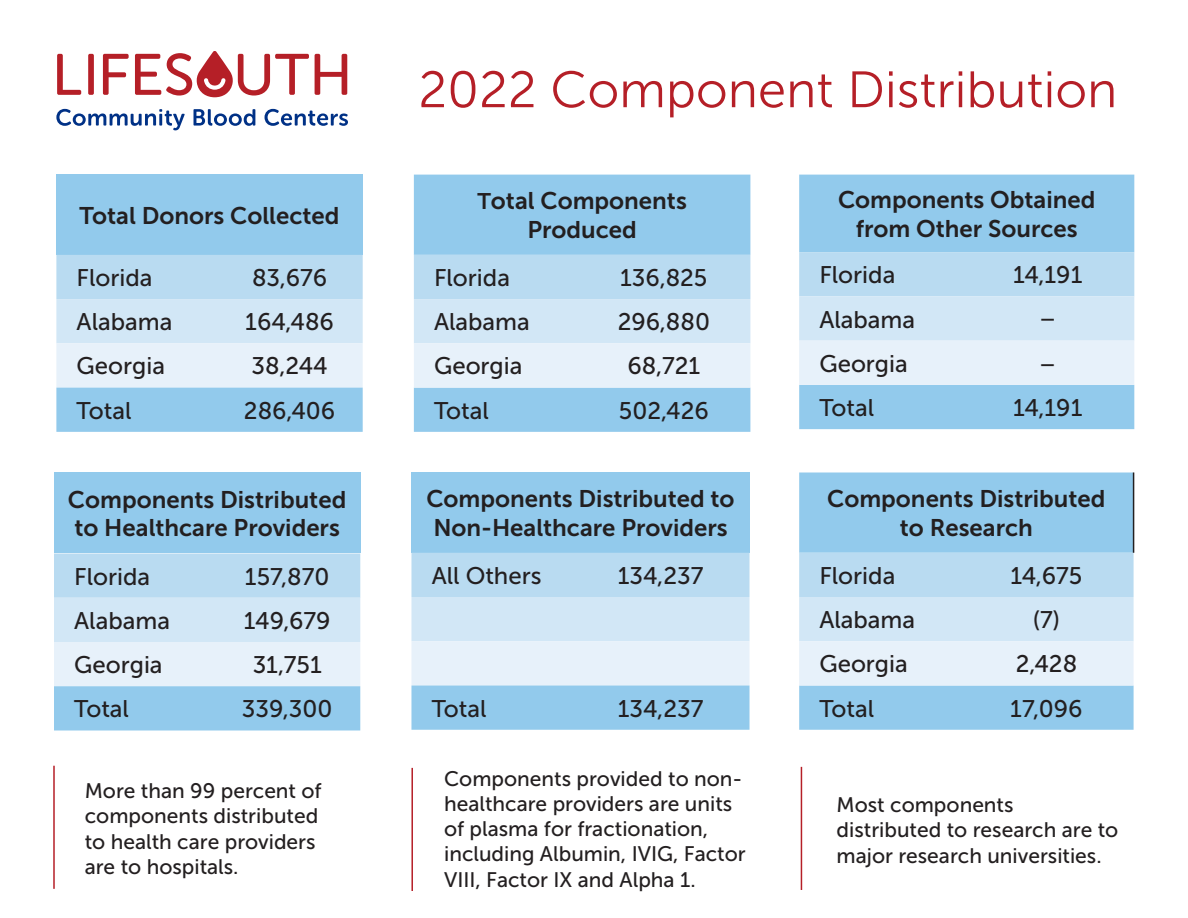
<style>
.page{position:relative;width:1188px;height:918px;background:#fff}
.page>*{position:absolute;margin:0;border:0;box-sizing:border-box;transform-origin:0 0}
.t1{font:51px "Museo Sans 300";color:#b51f27}
.t2{font:24px "Museo Sans 500";color:#231f20}
.t3{font:24px/28.8px "Museo Sans 700";color:#231f20;text-align:center}
.t4{font:21px/25.2px "Museo Sans 500";color:#231f20}
.s1{font-size:22.5px}
</style>
<div class="page">
<div style="left:56px;top:175px;width:307px;height:80px;background:#92caec"></div>
<svg style="left:56px;top:255px;width:307px;height:177px;background:#c1dff3"></svg>
<div style="left:54px;top:472px;width:306px;height:82px;background:#92caec"></div>
<svg style="left:54px;top:554px;width:306px;height:176px;background:#c1dff3"></svg>
<div style="left:411px;top:472px;width:339px;height:81px;background:#92caec"></div>
<svg style="left:411px;top:553px;width:339px;height:177px;background:#c1dff3"></svg>
<div style="left:799px;top:472px;width:335px;height:258px;background:#92caec"></div>
<svg style="left:799px;top:553px;width:335px;height:133px;background:#d0e6f5"></svg>
<hr style="left:1133px;top:472px;width:1px;height:81px;background:#231f20">
<div style="left:414px;top:175px;width:336px;height:257px;background:#92caec"></div>
<svg style="left:414px;top:255px;width:336px;height:133px;background:#d0e6f5"></svg>
<div style="left:799px;top:175px;width:335px;height:254px;background:#92caec"></div>
<svg style="left:799px;top:252px;width:335px;height:133px;background:#d0e6f5"></svg>
<svg style="left:57px;top:54px;width:24px;height:41px"></svg>
<div style="left:88px;top:54px;width:6px;height:41px;background:#b51f27;border-radius:2px"></div>
<svg style="left:103px;top:54px;width:26px;height:41px"></svg>
<svg style="left:315px;top:54px;width:32px;height:41px"></svg>
<svg style="left:135px;top:51px;width:174px;height:46px"></svg>
<svg style="left:56px;top:109px;width:129px;height:21px"></svg>
<svg style="left:194px;top:109px;width:61px;height:17px"></svg>
<svg style="left:265px;top:109px;width:83px;height:17px"></svg>
<hr style="left:53px;top:766px;width:2px;height:123px;background:#b51f27">
<hr style="left:411px;top:768px;width:2px;height:123px;background:#b51f27">
<hr style="left:801px;top:767px;width:1px;height:123px;background:#b51f27">
<p class="t3" style="left:80px;top:201px;width:261px">Total Donors Collected</p>
<p class="t2" style="left:77px;top:265px;width:77px">Florida</p>
<p class="t2" style="left:252px;top:265px;width:77px">83,676</p>
<p class="t2" style="left:77px;top:309px;width:97px">Alabama</p>
<p class="t2" style="left:245px;top:309px;width:90px">164,486</p>
<p class="t2" style="left:77px;top:353px;width:90px">Georgia</p>
<p class="t2" style="left:251px;top:353px;width:78px">38,244</p>
<p class="t2" style="left:77px;top:397px;width:56px">Total</p>
<p class="t2" style="left:244px;top:397px;width:93px">286,406</p>
<p class="t3" style="left:68px;top:485px;width:280px;text-align:left">Components Distributed to Healthcare Providers</p>
<p class="t2" style="left:74px;top:563px;width:77px">Florida</p>
<p class="t2" style="left:245px;top:563px;width:86px">157,870</p>
<p class="t2" style="left:74px;top:607px;width:97px">Alabama</p>
<p class="t2" style="left:244px;top:607px;width:88px">149,679</p>
<p class="t2" style="left:74px;top:652px;width:90px">Georgia</p>
<p class="t2" style="left:253px;top:652px;width:71px">31,751</p>
<p class="t2" style="left:74px;top:696px;width:56px">Total</p>
<p class="t2" style="left:242px;top:696px;width:92px">339,300</p>
<p class="t4" style="left:85px;top:779px;width:238px">More than 99 percent of components distributed to health care providers are to hospitals.</p>
<p class="t1" style="left:418px;top:62px;width:701px">2022 Component Distribution</p>
<p class="t3" style="left:477px;top:187px;width:211px"><span class="s1">T</span>otal Components<br>Produced</p>
<p class="t2" style="left:434px;top:265px;width:77px">Florida</p>
<p class="t2" style="left:620px;top:265px;width:89px">136,825</p>
<p class="t2" style="left:434px;top:309px;width:97px">Alabama</p>
<p class="t2" style="left:618px;top:309px;width:94px">296,880</p>
<p class="t2" style="left:434px;top:353px;width:90px">Georgia</p>
<p class="t2" style="left:628px;top:353px;width:74px">68,721</p>
<p class="t2" style="left:434px;top:397px;width:56px">Total</p>
<p class="t2" style="left:619px;top:397px;width:91px">502,426</p>
<p class="t3" style="left:426px;top:485px;width:310px;text-align:left">Components Distributed to<br>Non-Healthcare Providers</p>
<p class="t2" style="left:432px;top:562px;width:111px">All Others</p>
<p class="t2" style="left:618px;top:562px;width:87px">134,237</p>
<p class="t2" style="left:432px;top:695px;width:56px">Total</p>
<p class="t2" style="left:618px;top:695px;width:87px">134,237</p>
<p class="t4" style="left:444px;top:766px;width:303px">Components provided to non&shy;healthcare providers are units of plasma for fractionation, including Albumin, IVIG, Factor<br>VIII, Factor IX and Alpha 1.</p>
<p class="t3" style="left:838px;top:185px;width:259px">Components Obtained from Other Sources</p>
<p class="t2" style="left:819px;top:262px;width:77px">Florida</p>
<p class="t2" style="left:1013px;top:262px;width:71px">14,191</p>
<p class="t2" style="left:819px;top:306px;width:97px">Alabama</p>
<p class="t2" style="left:1039px;top:306px;width:19px">–</p>
<p class="t2" style="left:819px;top:350px;width:90px">Georgia</p>
<p class="t2" style="left:1039px;top:350px;width:18px">–</p>
<p class="t2" style="left:819px;top:395px;width:56px">Total</p>
<p class="t2" style="left:1013px;top:395px;width:71px">14,191</p>
<p class="t3" style="left:827px;top:485px;width:280px">Components Distributed to Research</p>
<p class="t2" style="left:819px;top:562px;width:77px">Florida</p>
<p class="t2" style="left:1011px;top:562px;width:73px">14,675</p>
<p class="t2" style="left:819px;top:607px;width:97px">Alabama</p>
<p class="t2" style="left:1033px;top:607px;width:29px">(7)</p>
<p class="t2" style="left:819px;top:651px;width:90px">Georgia</p>
<p class="t2" style="left:1016px;top:651px;width:63px">2,428</p>
<p class="t2" style="left:819px;top:695px;width:56px">Total</p>
<p class="t2" style="left:1010px;top:695px;width:74px">17,096</p>
<p class="t4" style="left:837px;top:792px;width:283px">Most components distributed to research are to major research universities.</p>
</div>
